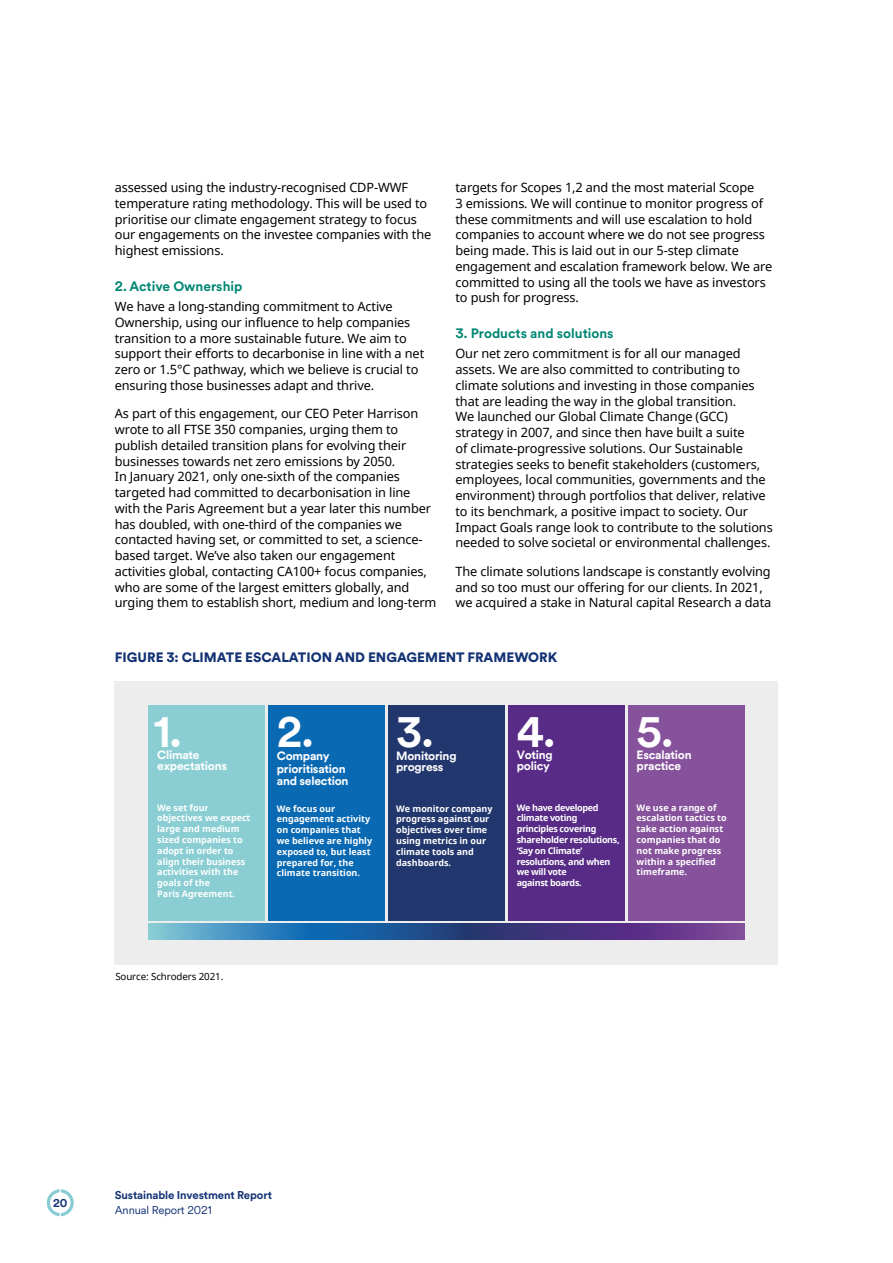
<style>
.page{position:relative;width:893px;height:1263px;background:#fff}
.page>*{position:absolute;margin:0;border:0;box-sizing:border-box;transform-origin:0 0}
.t1{font:700 42.45px "Schroders Circular TT";color:#fff}
.t2{font:900 13.5px "Schroders Circular";color:#123274}
.t3{font:700 13.5px "Schroders Circular";color:#008674}
.t4{font:12.75px/15.8px "Noto Sans";letter-spacing:-.01em;color:#000}
.t5{font:700 12px/10.5px "Schroders Circular TT";letter-spacing:-.02em;color:#fff}
.t6{font:700 11.25px "Schroders Circular";letter-spacing:-.01em;color:#123274}
.t7{font:11.25px "Schroders Circular";letter-spacing:-.01em;color:#123274}
.t8{font:9.75px "Noto Sans";letter-spacing:-.01em;color:#000}
.t9{font:700 9px/10.8px "Noto Sans";color:#fff}
.t10{font:700 9px/10.8px "Noto Sans";letter-spacing:-.035em;color:#fff}
</style>
<div class="page">
<div style="left:115px;top:681px;width:663px;height:284px;background:#eeeded"></div>
<svg style="left:148px;top:924px;width:597px;height:15px"></svg>
<div style="left:148px;top:706px;width:117px;height:215px;background:#8aced3"></div>
<div style="left:268px;top:706px;width:117px;height:215px;background:#0969b3"></div>
<div style="left:388px;top:706px;width:117px;height:215px;background:#22376d"></div>
<div style="left:508px;top:706px;width:117px;height:215px;background:#572b86"></div>
<div style="left:628px;top:706px;width:117px;height:215px;background:#86529c"></div>
<svg style="left:47px;top:1189px;width:27px;height:27px"></svg>
<p class="t4" style="left:115px;top:179px;width:318px">assessed using the industry-recognised CDP-WWF temperature rating methodology. This will be used to prioritise our climate engagement strategy to focus our engagements on the investee companies with the highest emissions.</p>
<p class="t3" style="left:115px;top:277px;width:129px">2. Active Ownership</p>
<p class="t4" style="left:115px;top:298px;width:311px">We have a long-standing commitment to Active Ownership, using our influence to help companies transition to a more sustainable future. We aim to support their efforts to decarbonise in line with a net zero or 1.5°C pathway, which we believe is crucial to ensuring those businesses adapt and thrive.</p>
<p class="t4" style="left:115px;top:405px;width:323px">As part of this engagement, our CEO Peter Harrison wrote to all FTSE 350 companies, urging them to publish detailed transition plans for evolving their businesses towards net zero emissions by 2050.<br>In January 2021, only one-sixth of the companies targeted had committed to decarbonisation in line with the Paris Agreement but a year later this number has doubled, with one-third of the companies we contacted having set, or committed to set, a science&shy;based target. We’ve also taken our engagement activities global, contacting CA100+ focus companies, who are some of the largest emitters globally, and urging them to establish short, medium and long-term</p>
<p class="t4" style="left:455px;top:179px;width:318px">targets for Scopes 1,2 and the most material Scope<br>3 emissions. We will continue to monitor progress of these commitments and will use escalation to hold companies to account where we do not see progress being made. This is laid out in our 5-step climate engagement and escalation framework below. We are committed to using all the tools we have as investors to push for progress.</p>
<p class="t3" style="left:455px;top:324px;width:160px">3. Products and solutions</p>
<p class="t4" style="left:455px;top:346px;width:319px">Our net zero commitment is for all our managed assets. We are also committed to contributing to climate solutions and investing in those companies that are leading the way in the global transition.<br>We launched our Global Climate Change (GCC) strategy in 2007, and since then have built a suite<br>of climate-progressive solutions. Our Sustainable strategies seeks to benefit stakeholders (customers, employees, local communities, governments and the environment) through portfolios that deliver, relative to its benchmark, a positive impact to society. Our Impact Goals range look to contribute to the solutions needed to solve societal or environmental challenges.</p>
<p class="t4" style="left:455px;top:563px;width:317px">The climate solutions landscape is constantly evolving and so too must our offering for our clients. In 2021, we acquired a stake in Natural capital Research a data</p>
<p class="t2" style="left:115px;top:647px;width:444px">FIGURE 3: CLIMATE ESCALATION AND ENGAGEMENT FRAMEWORK</p>
<h1 class="t1" style="left:154px;top:703px;width:29px">1.</h1>
<p class="t5" style="left:157px;top:749px;width:71px">Climate expectations</p>
<p class="t9" style="left:157px;top:802px;width:95px">We set four objectives we expect large and medium sized companies to adopt in order to align their business activities with the goals of the<br>Paris Agreement.</p>
<h1 class="t1" style="left:277px;top:703px;width:38px">2.</h1>
<p class="t5" style="left:277px;top:749px;width:73px;line-height:12.3px">Company prioritisation and selection</p>
<p class="t9" style="left:277px;top:803px;width:97px">We focus our engagement activity on companies that we believe are highly exposed to, but least prepared for, the climate transition.</p>
<h1 class="t1" style="left:396px;top:703px;width:39px">3.</h1>
<p class="t5" style="left:396px;top:750px;width:62px">Monitoring progress</p>
<p class="t9" style="left:396px;top:803px;width:98px">We monitor company progress against our objectives over time using metrics in our climate tools and dashboards.</p>
<h1 class="t1" style="left:517px;top:703px;width:40px">4.</h1>
<p class="t5" style="left:517px;top:749px;width:38px">Voting policy</p>
<p class="t10" style="left:517px;top:802px;width:104px">We have developed climate voting principles covering shareholder resolutions, ‘Say on Climate’ resolutions, and when we will vote<br>against boards.</p>
<h1 class="t1" style="left:637px;top:703px;width:38px">5.</h1>
<p class="t5" style="left:637px;top:749px;width:57px">Escalation practice</p>
<p class="t9" style="left:637px;top:802px;width:92px">We use a range of escalation tactics to take action against companies that do not make progress within a specified timeframe.</p>
<p class="t8" style="left:115px;top:970px;width:109px">Source: Schroders 2021.</p>
<p class="t6" style="left:53px;top:1195px;width:16px">20</p>
<p class="t6" style="left:115px;top:1188px;width:159px">Sustainable Investment Report</p>
<p class="t7" style="left:115px;top:1203px;width:98px">Annual Report 2021</p>
</div>
